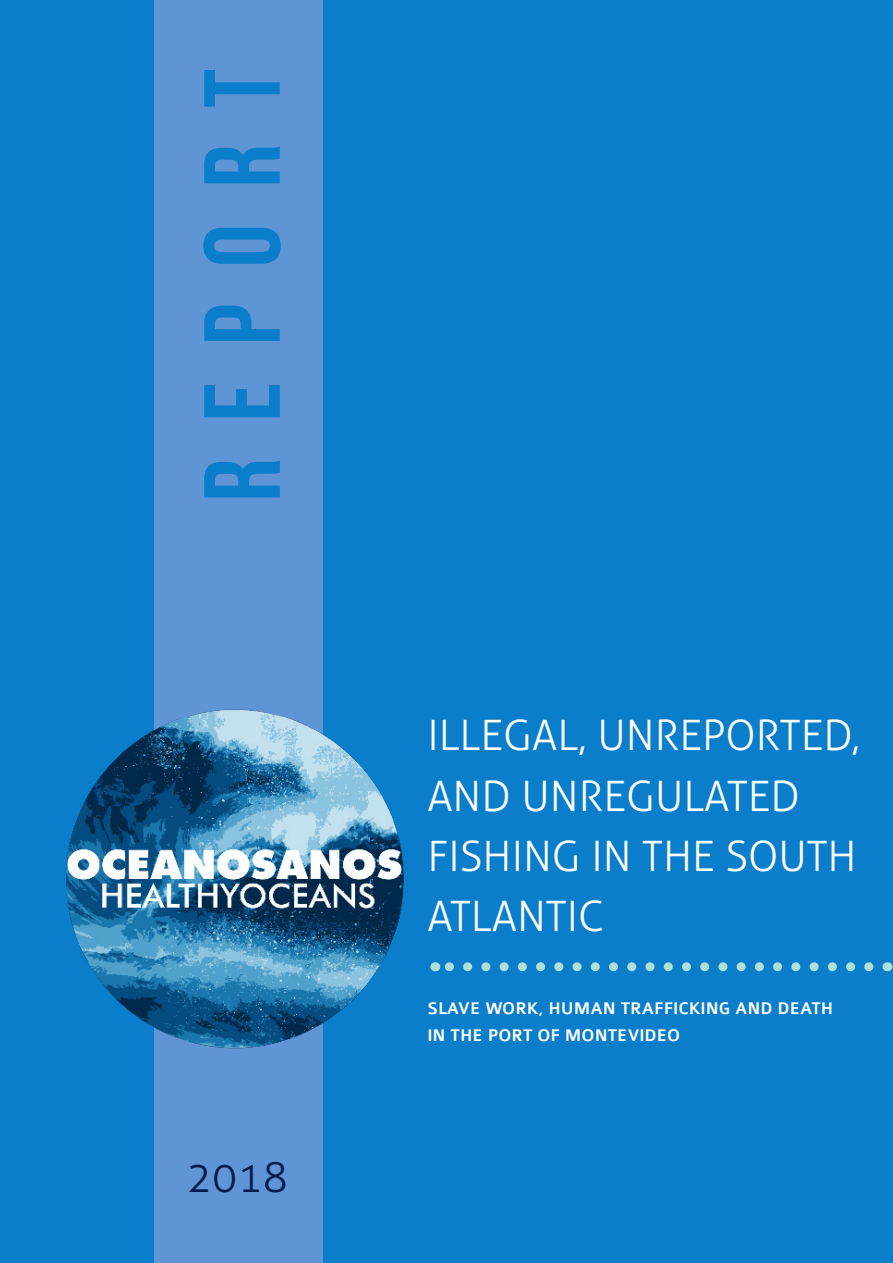
<style>
.page{position:relative;width:893px;height:1263px;background:#0a7eca}
.page>*{position:absolute;margin:0;border:0;box-sizing:border-box;transform-origin:0 0}
.t1{font:700 108px "Bebas Neue";letter-spacing:.34em;color:#0a7eca}
.t2{font:300 42px/60px "Aller";color:#fff}
.t3{font:300 42px "Aller";color:#001c4e}
.t4{font:500 18px/27px "Colaborate";color:#fff}
</style>
<div class="page">
<svg style="left:445px;top:962px;width:424px;height:9px"></svg>
<div style="left:154px;top:0;width:168px;height:1263px;background:#5f95d5"></div>
<img style="left:66px;top:706px;width:338px;height:346px">
<h1 class="t1" style="left:183px;top:502px;width:434px;rotate:-90deg">REPORT</h1>
<p class="t3" style="left:187px;top:1152px;width:102px">2018</p>
<p class="t2" style="left:427px;top:706px;width:434px">ILLEGAL, UNREPORTED,<br>AND UNREGULATED<br>FISHING IN THE SOUTH<br>ATLANTIC</p>
<p class="t4" style="left:427px;top:995px;width:407px">SLAVE WORK, HUMAN TRAFFICKING AND DEATH<br>IN THE PORT OF MONTEVIDEO</p>
</div>
